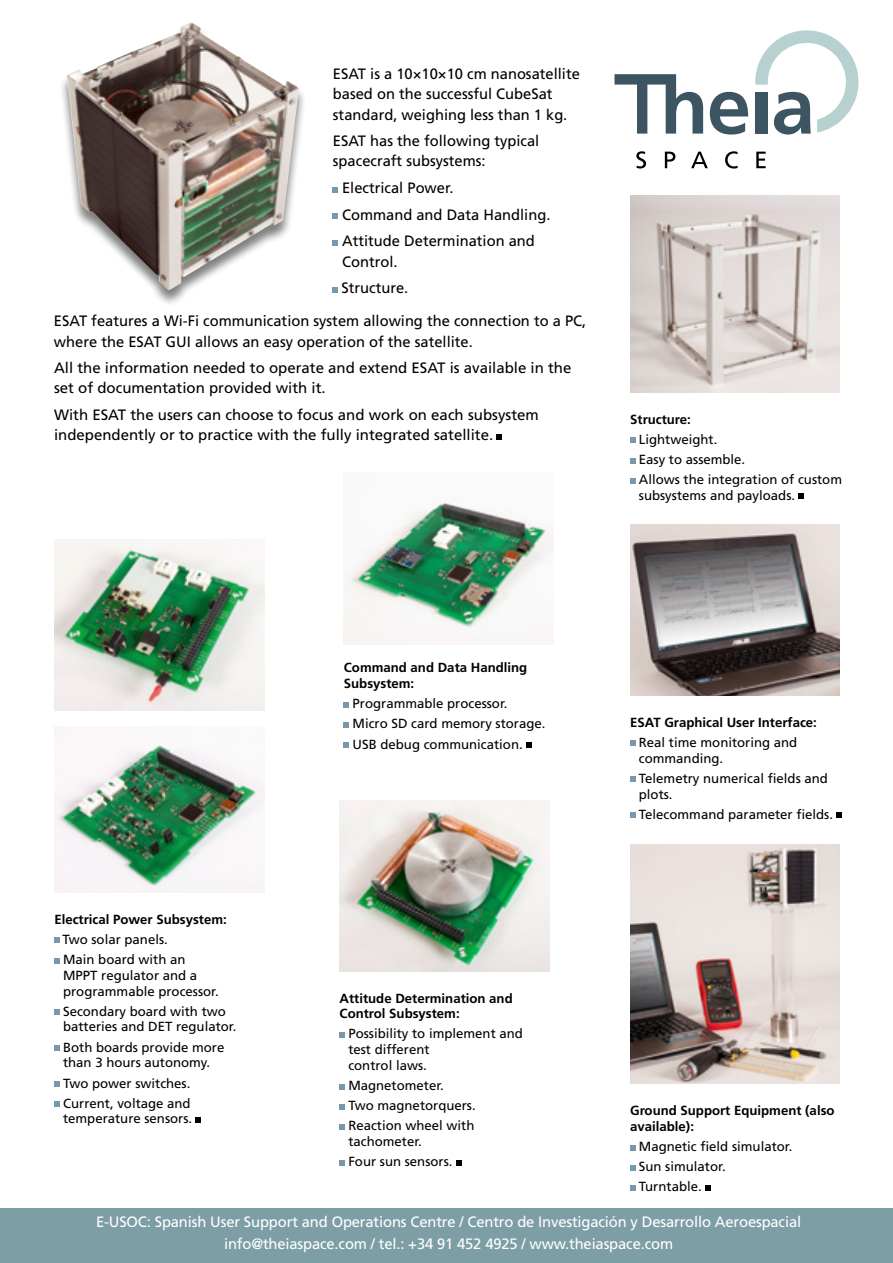
<style>
.page{position:relative;width:893px;height:1263px;background:#fff}
.page>*{position:absolute;margin:0;border:0;box-sizing:border-box;transform-origin:0 0}
.t1{font:15px/20.2px "Frutiger LT Std";color:#000}
.t2{font:15px/22.2px "Frutiger LT Std";letter-spacing:-.01em;color:#fff;text-align:center}
.t3{font:13.2px/20.1px "Frutiger LT Std";color:#000}
.t4{font:700 13.2px/15.9px "Frutiger LT Std";color:#000}
</style>
<div class="page">
<svg style="left:630px;top:1145px;width:5px;height:5px"></svg>
<svg style="left:630px;top:1165px;width:5px;height:5px"></svg>
<svg style="left:630px;top:1185px;width:5px;height:5px"></svg>
<svg style="left:705px;top:1185px;width:5px;height:5px"></svg>
<img style="left:630px;top:844px;width:210px;height:240px">
<svg style="left:630px;top:741px;width:5px;height:5px"></svg>
<svg style="left:630px;top:777px;width:5px;height:5px"></svg>
<svg style="left:630px;top:813px;width:5px;height:5px"></svg>
<svg style="left:837px;top:813px;width:5px;height:5px"></svg>
<img style="left:630px;top:524px;width:210px;height:171px">
<svg style="left:630px;top:438px;width:5px;height:5px"></svg>
<svg style="left:630px;top:458px;width:5px;height:5px"></svg>
<svg style="left:630px;top:478px;width:5px;height:5px"></svg>
<svg style="left:799px;top:494px;width:5px;height:5px"></svg>
<img style="left:630px;top:196px;width:210px;height:196px">
<img style="left:54px;top:740px;width:210px;height:152px">
<img style="left:54px;top:539px;width:210px;height:171px">
<svg style="left:54px;top:938px;width:5px;height:5px"></svg>
<svg style="left:54px;top:958px;width:5px;height:5px"></svg>
<svg style="left:54px;top:1010px;width:5px;height:5px"></svg>
<svg style="left:54px;top:1046px;width:5px;height:5px"></svg>
<svg style="left:54px;top:1082px;width:5px;height:5px"></svg>
<svg style="left:54px;top:1102px;width:5px;height:5px"></svg>
<svg style="left:196px;top:1117px;width:5px;height:6px"></svg>
<svg style="left:340px;top:1032px;width:5px;height:6px"></svg>
<svg style="left:340px;top:1084px;width:5px;height:5px"></svg>
<svg style="left:340px;top:1104px;width:5px;height:5px"></svg>
<svg style="left:340px;top:1124px;width:5px;height:6px"></svg>
<svg style="left:340px;top:1160px;width:5px;height:5px"></svg>
<svg style="left:456px;top:1160px;width:5px;height:5px"></svg>
<img style="left:340px;top:800px;width:209px;height:171px">
<svg style="left:344px;top:702px;width:5px;height:6px"></svg>
<svg style="left:344px;top:723px;width:5px;height:5px"></svg>
<svg style="left:344px;top:743px;width:5px;height:5px"></svg>
<svg style="left:526px;top:743px;width:5px;height:5px"></svg>
<img style="left:344px;top:502px;width:210px;height:142px">
<svg style="left:614px;top:74px;width:89px;height:60px"></svg>
<svg style="left:710px;top:92px;width:38px;height:43px"></svg>
<svg style="left:755px;top:30px;width:103px;height:105px"></svg>
<svg style="left:636px;top:151px;width:130px;height:18px"></svg>
<div style="left:0;top:1209px;width:893px;height:54px;background:#7d9ea5"></div>
<svg style="left:333px;top:187px;width:5px;height:5px"></svg>
<svg style="left:333px;top:214px;width:5px;height:5px"></svg>
<svg style="left:333px;top:240px;width:5px;height:6px"></svg>
<svg style="left:333px;top:287px;width:5px;height:5px"></svg>
<svg style="left:497px;top:434px;width:5px;height:5px"></svg>
<div style="left:59px;top:24px;width:248px;height:283px;background:#000;opacity:.5"></div>
<img style="left:147px;top:23px;width:42px;height:23px">
<p class="t1" style="left:333px;top:64px;width:248px">ESAT is a 10×10×10 cm nanosatellite based on the successful CubeSat standard, weighing less than 1 kg.</p>
<p class="t1" style="left:333px;top:131px;width:208px">ESAT has the following typical spacecraft subsystems:</p>
<p class="t1" style="left:342px;top:175px;width:210px;line-height:26.7px">Electrical Power.<br>Command and Data Handling.<br>Attitude Determination and</p>
<p class="t1" style="left:341px;top:248px;width:68px;line-height:26.7px">Control.<br>Structure.</p>
<p class="t1" style="left:54px;top:311px;width:534px">ESAT features a Wi-Fi communication system allowing the connection to a PC, where the ESAT GUI allows an easy operation of the satellite.</p>
<p class="t1" style="left:54px;top:358px;width:519px">All the information needed to operate and extend ESAT is available in the set of documentation provided with it.</p>
<p class="t1" style="left:54px;top:405px;width:486px">With ESAT the users can choose to focus and work on each subsystem independently or to practice with the fully integrated satellite.</p>
<p class="t4" style="left:630px;top:411px;width:62px">Structure:</p>
<p class="t3" style="left:639px;top:429px;width:205px">Lightweight.<br>Easy to assemble.<br>Allows the integration of custom</p>
<p class="t3" style="left:639px;top:485px;width:158px">subsystems and payloads.</p>
<p class="t4" style="left:54px;top:911px;width:174px">Electrical Power Subsystem:</p>
<p class="t3" style="left:62px;top:929px;width:125px">Two solar panels.<br>Main board with an</p>
<p class="t3" style="left:63px;top:967px;width:157px;line-height:15.9px">MPPT regulator and a programmable processor.</p>
<p class="t3" style="left:63px;top:1003px;width:175px;line-height:15.9px">Secondary board with two batteries and DET regulator.</p>
<p class="t3" style="left:63px;top:1039px;width:163px;line-height:15.9px">Both boards provide more than 3 hours autonomy.</p>
<p class="t3" style="left:63px;top:1073px;width:129px">Two power switches.<br>Current, voltage and</p>
<p class="t3" style="left:63px;top:1109px;width:131px">temperature sensors.</p>
<p class="t4" style="left:344px;top:660px;width:185px">Command and Data Handling<br>Subsystem:</p>
<p class="t3" style="left:353px;top:694px;width:194px">Programmable processor.<br>Micro SD card memory storage.<br>USB debug communication.</p>
<p class="t4" style="left:340px;top:990px;width:175px">Attitude Determination and<br>Control Subsystem:</p>
<p class="t3" style="left:348px;top:1026px;width:176px;line-height:15.9px">Possibility to implement and test different<br>control laws.</p>
<p class="t3" style="left:348px;top:1076px;width:129px">Magnetometer.<br>Two magnetorquers.<br>Reaction wheel with</p>
<p class="t3" style="left:348px;top:1132px;width:106px">tachometer.<br>Four sun sensors.</p>
<p class="t4" style="left:630px;top:714px;width:188px">ESAT Graphical User Interface:</p>
<p class="t3" style="left:639px;top:734px;width:160px;line-height:15.9px">Real time monitoring and commanding.</p>
<p class="t3" style="left:639px;top:770px;width:191px;line-height:15.9px">Telemetry numerical fields and plots.</p>
<p class="t3" style="left:639px;top:804px;width:196px">Telecommand parameter fields.</p>
<p class="t4" style="left:630px;top:1103px;width:206px">Ground Support Equipment (also available):</p>
<p class="t3" style="left:639px;top:1136px;width:155px">Magnetic field simulator.<br>Sun simulator.<br>Turntable.</p>
<p class="t2" style="left:96px;top:1210px;width:707px">E-USOC: Spanish User Support and Operations Centre / Centro de Investigación y Desarrollo Aeroespacial info@theiaspace.com / tel.: +34 91 452 4925 / www.theiaspace.com</p>
</div>
